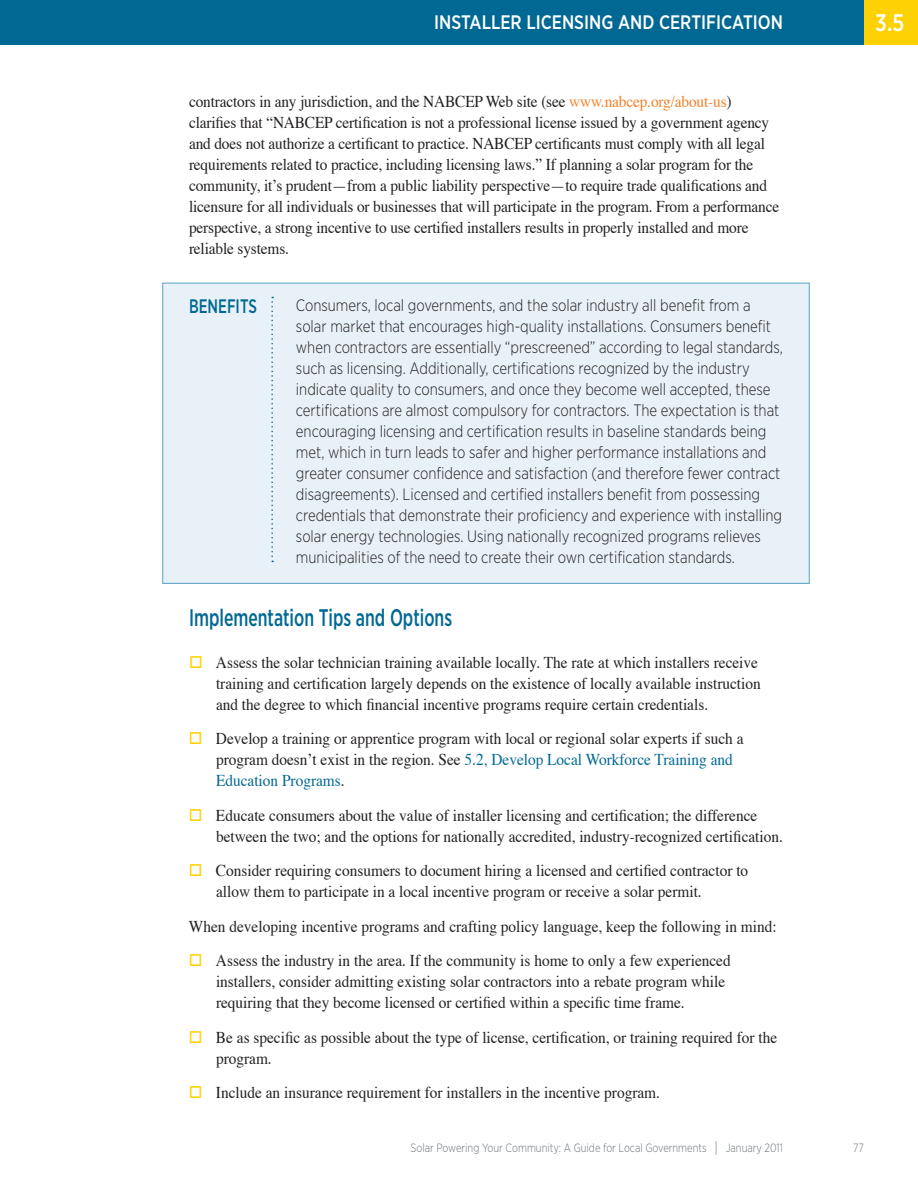
<style>
.page{position:relative;width:918px;height:1188px;background:#fff}
.page>*{position:absolute;margin:0;border:0;box-sizing:border-box;transform-origin:0 0}
.t1{font:500 24px "Gotham Narrow";color:#006893;scale:.75 1}
.t2{font:500 24px "Gotham Narrow";color:#fff;scale:.92 1}
.t3{font:500 19.5px "Gotham Narrow";color:#fff;scale:.92 1}
.t4{font:500 19.5px "Gotham Narrow";color:#006893;scale:.8 1}
.t5{font:16.5px/21px "Times";color:#231f20;scale:.93 1}
.t6{font:300 16.5px/21px "Gotham Narrow";color:#231f20;scale:.92 1}
.t7{font:300 12px "Gotham Narrow";color:#6a747b;scale:.9 1}
.s1{color:#f48026}
.s2{color:#fed105}
.s3{color:#006893}
.s4{font-size:15px}
</style>
<div class="page">
<div style="left:0;top:0;width:864px;height:45px;background:#006893"></div>
<div style="left:864px;top:0;width:54px;height:45px;background:#fed105"></div>
<div style="left:162px;top:283px;width:648px;height:301px;background:#e7f1f7;border:1px solid #58a4c4"></div>
<svg style="left:271px;top:297px;width:2px;height:265px"></svg>
<p class="t3" style="left:434px;top:10px;width:381px">INSTALLER LICENSING AND CERTIFICATION</p>
<h1 class="t2" style="left:875px;top:8px;width:33px">3.5</h1>
<p class="t5" style="left:189px;top:89px;width:636px">contractors in any jurisdiction, and the NABCEP Web site (see <span class="s1">www.nabcep.org/about-us</span>) clarifies that “NABCEP certification is not a professional license issued by a government agency and does not authorize a certificant to practice. NABCEP certificants must comply with all legal requirements related to practice, including licensing laws.” If planning a solar program for the community, it’s prudent—from a public liability perspective—to require trade qualifications and licensure for all individuals or businesses that will participate in the program. From a performance perspective, a strong incentive to use certified installers results in properly installed and more reliable systems.</p>
<p class="t4" style="left:189px;top:294px;width:86px">BENEFITS</p>
<p class="t6" style="left:296px;top:294px;width:531px">Consumers, local governments, and the solar industry all benefit from a solar market that encourages high-quality installations. Consumers benefit when contractors are essentially “prescreened” according to legal standards, such as licensing. Additionally, certifications recognized by the industry indicate quality to consumers, and once they become well accepted, these certifications are almost compulsory for contractors. The expectation is that encouraging licensing and certification results in baseline standards being met, which in turn leads to safer and higher performance installations and greater consumer confidence and satisfaction (and therefore fewer contract disagreements). Licensed and certified installers benefit from possessing credentials that demonstrate their proficiency and experience with installing solar energy technologies. Using nationally recognized programs relieves municipalities of the need to create their own certification standards.</p>
<h1 class="t1" style="left:189px;top:603px;width:352px">Implementation Tips and Options</h1>
<p class="t5" style="left:216px;top:650px;width:587px;text-indent:-27px"><span class="s2">□</span> Assess the solar technician training available locally. The rate at which installers receive training and certification largely depends on the existence of locally available instruction and the degree to which financial incentive programs require certain credentials.</p>
<p class="t5" style="left:216px;top:727px;width:569px;text-indent:-27px"><span class="s2">□</span> Develop a training or apprentice program with local or regional solar experts if such a program doesn’t exist in the region. See <span class="s3">5.2, Develop Local Workforce Training and<br>Education Programs</span>.</p>
<p class="t5" style="left:216px;top:803px;width:611px;text-indent:-27px"><span class="s2">□</span> Educate consumers about the value of installer licensing and certification; the difference between the two; and the options for nationally accredited, industry-recognized certification.</p>
<p class="t5" style="left:216px;top:859px;width:574px;text-indent:-27px"><span class="s2">□</span> Consider requiring consumers to document hiring a licensed and certified contractor to allow them to participate in a local incentive program or receive a solar permit.</p>
<p class="t5" style="left:189px;top:914px;width:633px">When developing incentive programs and crafting policy language, keep the following in mind:</p>
<p class="t5" style="left:216px;top:949px;width:555px;text-indent:-27px"><span class="s2">□</span> Assess the industry in the area. If the community is home to only a few experienced installers, consider admitting existing solar contractors into a rebate program while requiring that they become licensed or certified within a specific time frame.</p>
<p class="t5" style="left:216px;top:1025px;width:605px;text-indent:-27px"><span class="s2">□</span> Be as specific as possible about the type of license, certification, or training required for the program.</p>
<p class="t5" style="left:189px;top:1081px;width:508px"><span class="s2">□</span> Include an insurance requirement for installers in the incentive program.</p>
<p class="t7" style="left:411px;top:1140px;width:415px">Solar Powering Your Community: A Guide for Local Governments <span class="s4">|</span> January 2011</p>
<p class="t7" style="left:853px;top:1140px;width:14px">77</p>
</div>
